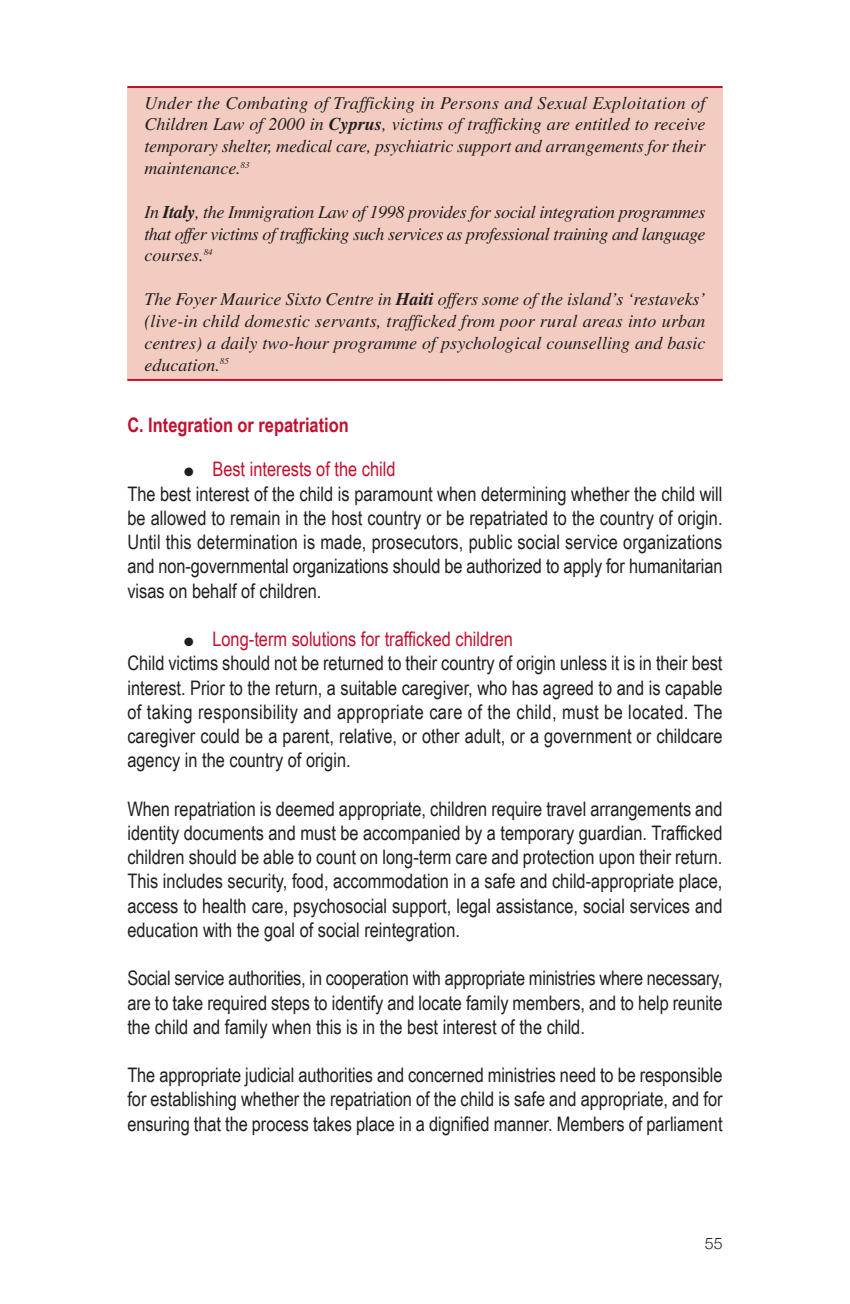
<style>
.page{position:relative;width:850px;height:1304px;background:#fff}
.page>*{position:absolute;margin:0;border:0;box-sizing:border-box;transform-origin:0 0}
.t1{font:20px/24.2px "Arial Narrow";color:#231f20;text-align:justify}
.t2{font:700 20px "Arial Narrow";color:#c3102f}
.t3{font:italic 18px/21.8px "Times";letter-spacing:-.01em;color:#231f20;text-align:justify}
.t4{font:300 16px "Helvetica Neue";color:#231f20}
.s1{font-weight:700}
.s2{color:#c3102f}
</style>
<div class="page">
<div style="left:127px;top:87px;width:596px;height:293px;background:#f3ccc1"></div>
<hr style="left:127px;top:86px;width:596px;height:2px;background:#c3102f">
<hr style="left:127px;top:379px;width:596px;height:2px;background:#c3102f">
<p class="t3" style="left:144px;top:93px;width:563px">Under the Combating of Trafficking in Persons and Sexual Exploitation of Children Law of 2000 in <span class="s1">Cyprus</span>, victims of trafficking are entitled to receive temporary shelter, medical care, psychiatric support and arrangements for their maintenance.<sup>83</sup></p>
<p class="t3" style="left:144px;top:202px;width:563px">In <span class="s1">Italy</span>, the Immigration Law of 1998 provides for social integration programmes that offer victims of trafficking such services as professional training and language courses.<sup>84</sup></p>
<p class="t3" style="left:144px;top:290px;width:563px">The Foyer Maurice Sixto Centre in <span class="s1">Haiti</span> offers some of the island’s ‘restaveks’ (live-in child domestic servants, trafficked from poor rural areas into urban centres) a daily two-hour programme of psychological counselling and basic education.<sup>85</sup></p>
<p class="t2" style="left:127px;top:413px;width:223px">C. Integration or repatriation</p>
<p class="t1" style="left:127px;top:457px;width:597px;text-align:left;text-indent:57px">● <span class="s2">Best interests of the child<br></span>The best interest of the child is paramount when determining whether the child will be allowed to remain in the host country or be repatriated to the country of origin.<br>Until this determination is made, prosecutors, public social service organizations and non-governmental organizations should be authorized to apply for humanitarian visas on behalf of children.</p>
<p class="t1" style="left:127px;top:627px;width:597px;text-align:left;text-indent:57px">● <span class="s2">Long-term solutions for trafficked children<br></span>Child victims should not be returned to their country of origin unless it is in their best interest. Prior to the return, a suitable caregiver, who has agreed to and is capable of taking responsibility and appropriate care of the child, must be located. The caregiver could be a parent, relative, or other adult, or a government or childcare agency in the country of origin.</p>
<p class="t1" style="left:127px;top:796px;width:597px">When repatriation is deemed appropriate, children require travel arrangements and identity documents and must be accompanied by a temporary guardian. Trafficked children should be able to count on long-term care and protection upon their return.<br>This includes security, food, accommodation in a safe and child-appropriate place, access to health care, psychosocial support, legal assistance, social services and education with the goal of social reintegration.</p>
<p class="t1" style="left:127px;top:966px;width:597px">Social service authorities, in cooperation with appropriate ministries where necessary, are to take required steps to identify and locate family members, and to help reunite the child and family when this is in the best interest of the child.</p>
<p class="t1" style="left:127px;top:1063px;width:597px">The appropriate judicial authorities and concerned ministries need to be responsible for establishing whether the repatriation of the child is safe and appropriate, and for ensuring that the process takes place in a dignified manner. Members of parliament</p>
<p class="t4" style="left:705px;top:1233px;width:19px">55</p>
</div>
